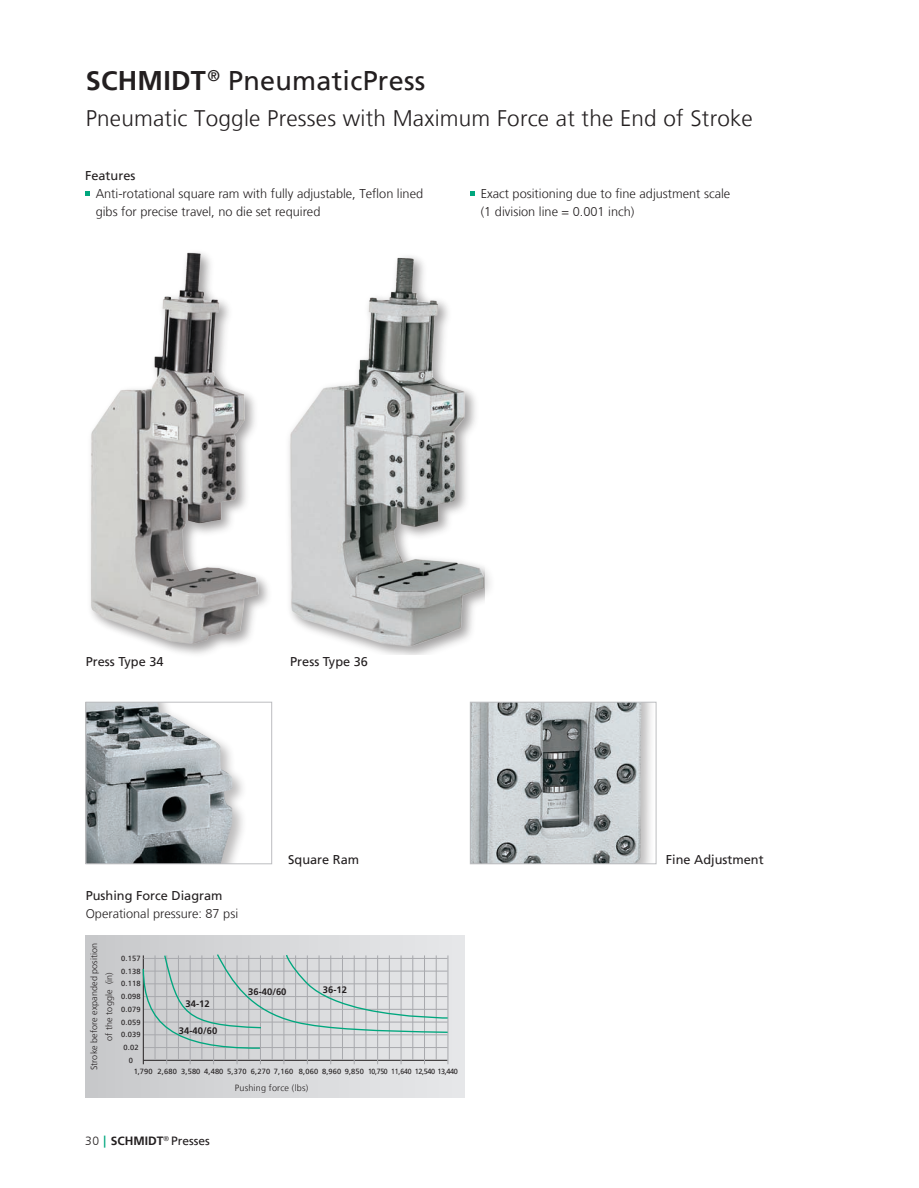
<style>
.page{position:relative;width:919px;height:1188px;background:#fff}
.page>*{position:absolute;margin:0;border:0;box-sizing:border-box;transform-origin:0 0}
.t1{font:27px "Frutiger LT";letter-spacing:.01em;color:#231f20}
.t2{font:300 22.5px "Frutiger LT";letter-spacing:.01em;color:#231f20}
.t3{font:300 12.75px/18px "Frutiger LT";color:#231f20}
.t4{font:12.75px "Frutiger LT";color:#231f20}
.t5{font:700 12px "Frutiger LT";color:#231f20}
.t6{font:700 9.45px "Frutiger";color:#231f20}
.t7{font:300 9px "Frutiger LT";letter-spacing:.01em;color:#231f20}
.t8{font:7.5px "Frutiger LT";letter-spacing:.02em;color:#231f20}
.t9{font:7.5px "Frutiger LT";letter-spacing:-.045em;color:#231f20;scale:.92 1}
.s1{font-weight:700}
.s2{font-weight:300}
.s3{font-family:"Frutiger CE";color:#00a77e}
.s4{font-weight:400}
</style>
<div class="page">
<div style="left:89px;top:250px;width:184px;height:409px;background:#231f20;opacity:.3"></div>
<img style="left:89px;top:250px;width:171px;height:397px">
<svg style="left:85px;top:191px;width:5px;height:5px"></svg>
<svg style="left:470px;top:191px;width:4px;height:5px"></svg>
<div style="left:85px;top:936px;width:380px;height:162px;background:linear-gradient(to right,#c7c8ca,#e7e8ea)"></div>
<div style="left:86px;top:702px;width:161px;height:162px;background:#231f20;opacity:.3"></div>
<img style="left:88px;top:704px;width:144px;height:158px">
<div style="left:86px;top:702px;width:186px;height:162px;border:1px solid #bcbdc0"></div>
<div style="left:470px;top:702px;width:186px;height:162px;background:#231f20;opacity:.3"></div>
<img style="left:472px;top:704px;width:169px;height:158px">
<div style="left:470px;top:702px;width:186px;height:162px;border:1px solid #bcbdc0"></div>
<img style="left:289px;top:256px;width:195px;height:392px">
<hr style="left:143px;top:1060px;width:304px;height:1px;background:#231f20">
<hr style="left:143px;top:955px;width:1px;height:109px;background:#231f20">
<hr style="left:155px;top:955px;width:1px;height:105px;background:#a8a9ad">
<hr style="left:166px;top:955px;width:1px;height:109px;background:#a8a9ad">
<hr style="left:178px;top:955px;width:1px;height:105px;background:#a8a9ad">
<hr style="left:190px;top:955px;width:1px;height:109px;background:#a8a9ad">
<hr style="left:202px;top:955px;width:1px;height:105px;background:#a8a9ad">
<hr style="left:213px;top:955px;width:1px;height:109px;background:#a8a9ad">
<hr style="left:225px;top:955px;width:1px;height:105px;background:#a8a9ad">
<hr style="left:237px;top:955px;width:1px;height:109px;background:#a8a9ad">
<hr style="left:248px;top:955px;width:1px;height:105px;background:#a8a9ad">
<hr style="left:260px;top:955px;width:1px;height:109px;background:#a8a9ad">
<hr style="left:272px;top:955px;width:1px;height:105px;background:#a8a9ad">
<hr style="left:283px;top:955px;width:1px;height:109px;background:#a8a9ad">
<hr style="left:295px;top:955px;width:1px;height:105px;background:#a8a9ad">
<hr style="left:307px;top:955px;width:1px;height:109px;background:#a8a9ad">
<hr style="left:319px;top:955px;width:1px;height:105px;background:#a8a9ad">
<hr style="left:330px;top:955px;width:1px;height:109px;background:#a8a9ad">
<hr style="left:342px;top:955px;width:1px;height:105px;background:#a8a9ad">
<hr style="left:354px;top:955px;width:1px;height:109px;background:#a8a9ad">
<hr style="left:365px;top:955px;width:1px;height:105px;background:#a8a9ad">
<hr style="left:377px;top:955px;width:1px;height:109px;background:#a8a9ad">
<hr style="left:389px;top:955px;width:1px;height:105px;background:#a8a9ad">
<hr style="left:401px;top:955px;width:1px;height:109px;background:#a8a9ad">
<hr style="left:412px;top:955px;width:1px;height:105px;background:#a8a9ad">
<hr style="left:424px;top:955px;width:1px;height:109px;background:#a8a9ad">
<hr style="left:436px;top:955px;width:1px;height:105px;background:#a8a9ad">
<hr style="left:447px;top:955px;width:1px;height:109px;background:#a8a9ad">
<svg style="left:142px;top:953px;width:307px;height:96px"></svg>
<p class="t1" style="left:86px;top:65px;width:341px"><span class="s1">SCHMIDT</span><sup>®</sup> PneumaticPress</p>
<p class="t2" style="left:86px;top:106px;width:668px">Pneumatic Toggle Presses with Maximum Force at the End of Stroke</p>
<p class="t4" style="left:85px;top:168px;width:52px">Features</p>
<p class="t3" style="left:96px;top:185px;width:329px">Anti-rotational square ram with fully adjustable, Teflon lined gibs for precise travel, no die set required</p>
<p class="t3" style="left:480px;top:185px;width:251px">Exact positioning due to fine adjustment scale</p>
<p class="t3" style="left:480px;top:203px;width:155px">(1 division line = 0.001 inch)</p>
<p class="t4" style="left:86px;top:654px;width:79px">Press Type 34</p>
<p class="t4" style="left:290px;top:654px;width:79px">Press Type 36</p>
<p class="t4" style="left:86px;top:888px;width:138px">Pushing Force Diagram</p>
<p class="t3" style="left:86px;top:905px;width:154px">Operational pressure: 87 psi</p>
<p class="t4" style="left:288px;top:852px;width:72px">Square Ram</p>
<p class="t7" style="left:89px;top:1070px;width:129px;rotate:-90deg">Stroke before expanded position</p>
<p class="t8" style="left:121px;top:954px;width:21px">0.157</p>
<p class="t8" style="left:121px;top:967px;width:21px">0.138</p>
<p class="t8" style="left:121px;top:979px;width:21px">0.118</p>
<p class="t8" style="left:121px;top:992px;width:21px">0.098</p>
<p class="t8" style="left:121px;top:1005px;width:21px">0.079</p>
<p class="t8" style="left:121px;top:1018px;width:21px">0.059</p>
<p class="t8" style="left:121px;top:1030px;width:21px">0.039</p>
<p class="t8" style="left:123px;top:1043px;width:17px">0.02</p>
<p class="t8" style="left:129px;top:1056px;width:6px">0</p>
<p class="t8" style="left:134px;top:1067px;width:20px">1,790</p>
<p class="t8" style="left:158px;top:1067px;width:21px">2,680</p>
<p class="t8" style="left:181px;top:1067px;width:21px">3,580</p>
<p class="t8" style="left:204px;top:1067px;width:21px">4,480</p>
<p class="t8" style="left:227px;top:1067px;width:21px">5,370</p>
<p class="t8" style="left:251px;top:1067px;width:21px">6,270</p>
<p class="t8" style="left:274px;top:1067px;width:21px">7,160</p>
<p class="t8" style="left:299px;top:1067px;width:21px">8,060</p>
<p class="t8" style="left:322px;top:1067px;width:43px">8,960 9,850</p>
<p class="t9" style="left:368px;top:1067px;width:99px">10,750 11,640 12,540 13,440</p>
<p class="t7" style="left:104px;top:1041px;width:70px;rotate:-90deg">of the toggle (in)</p>
<p class="t6" style="left:248px;top:986px;width:40px">36-40/60</p>
<p class="t6" style="left:323px;top:984px;width:26px">36-12</p>
<p class="t6" style="left:185px;top:998px;width:26px">34-12</p>
<p class="t6" style="left:179px;top:1025px;width:40px">34-40/60</p>
<p class="t5" style="left:85px;top:1133px;width:126px"><span class="s2">30</span> <span class="s3">|</span> SCHMIDT<sup>®</sup> <span class="s4">Presses</span></p>
<p class="t7" style="left:235px;top:1083px;width:75px">Pushing force (lbs)</p>
<p class="t4" style="left:665px;top:852px;width:99px">Fine Adjustment</p>
</div>
